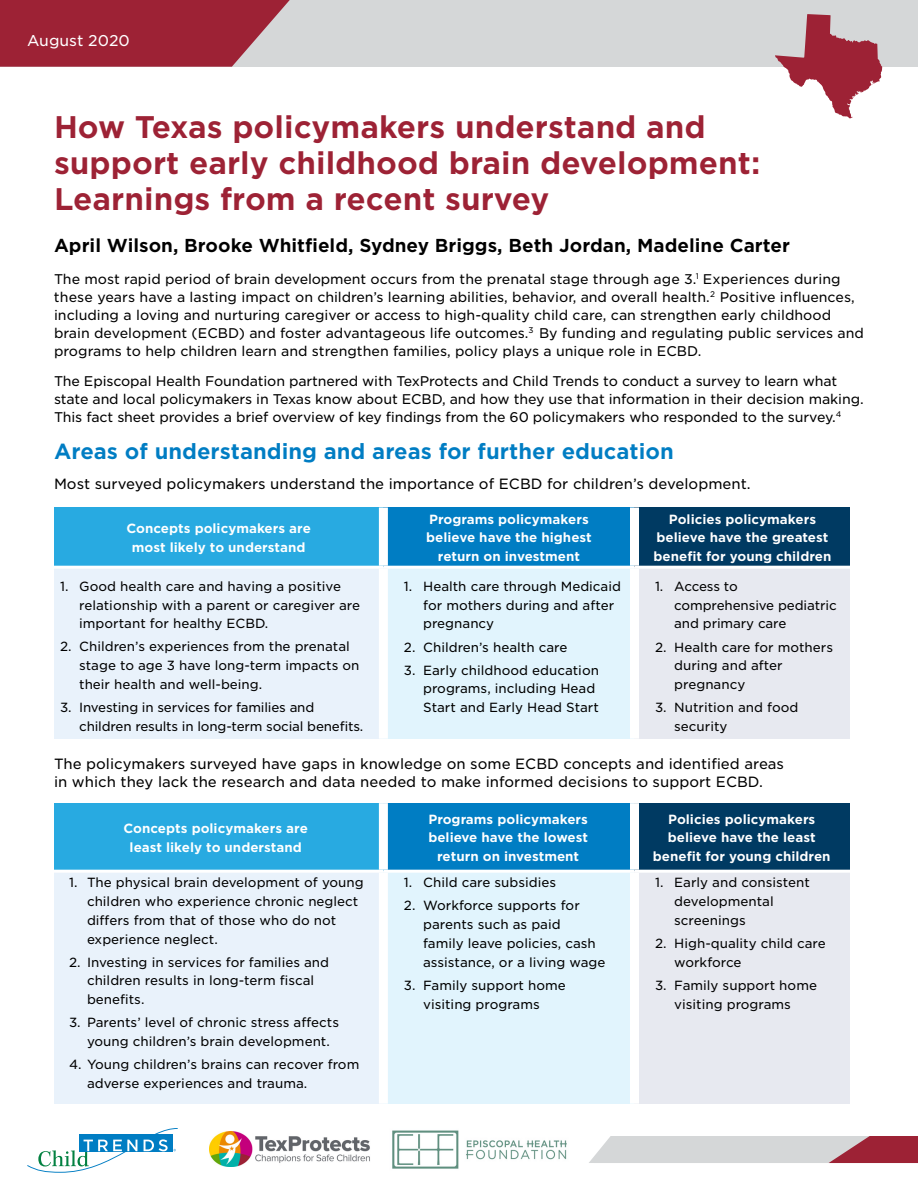
<style>
.page{position:relative;width:918px;height:1188px;background:#fff}
.page>*{position:absolute;margin:0;border:0;box-sizing:border-box;transform-origin:0 0}
.t1{font:700 30px/36px "Gotham S Sm";color:#9d2235}
.t2{font:700 21px "Gotham S Sm";color:#007dc3}
.t3{font:700 18px "Gotham S Sm";color:#000}
.t4{font:15px "Gotham S Sm";color:#fff}
.t5{font:14.25px/18px "Gotham S Sm";color:#000}
.t6{font:13.5px/18px "Gotham S Sm";letter-spacing:-.01em;color:#000}
.t7{font:12.75px/18.8px "Gotham S Sm";color:#000}
.t8{font:700 12.75px/18.8px "Gotham S Sm";color:#fff;text-align:center}
</style>
<div class="page">
<svg style="left:589px;top:1136px;width:329px;height:27px"></svg>
<div style="left:0;top:0;width:918px;height:67px;background:#d5d7d8"></div>
<svg style="left:27px;top:1128px;width:151px;height:45px"></svg>
<svg style="left:0;top:0;width:290px;height:67px"></svg>
<svg style="left:775px;top:14px;width:107px;height:105px"></svg>
<img style="left:210px;top:1131px;width:160px;height:36px">
<div style="left:54px;top:507px;width:329px;height:60px;background:#28aae1"></div>
<div style="left:383px;top:507px;width:251px;height:60px;background:#007dc3"></div>
<div style="left:634px;top:507px;width:216px;height:60px;background:#003a62"></div>
<div style="left:54px;top:567px;width:329px;height:172px;background:#e9f2fb"></div>
<div style="left:383px;top:567px;width:251px;height:172px;background:#e1f4fd"></div>
<div style="left:634px;top:567px;width:216px;height:172px;background:#e7e9f0"></div>
<div style="left:379px;top:507px;width:9px;height:59px;background:#fff"></div>
<div style="left:630px;top:507px;width:9px;height:59px;background:#fff"></div>
<div style="left:379px;top:569px;width:9px;height:170px;background:#fff"></div>
<div style="left:630px;top:569px;width:9px;height:170px;background:#fff"></div>
<hr style="left:54px;top:566px;width:329px;height:3px;background:#fff">
<hr style="left:383px;top:566px;width:251px;height:3px;background:#fff">
<hr style="left:634px;top:566px;width:216px;height:3px;background:#fff">
<div style="left:54px;top:803px;width:329px;height:68px;background:#28aae1"></div>
<div style="left:383px;top:803px;width:251px;height:68px;background:#007dc3"></div>
<div style="left:634px;top:803px;width:216px;height:68px;background:#003a62"></div>
<div style="left:54px;top:871px;width:329px;height:233px;background:#e9f2fb"></div>
<div style="left:383px;top:871px;width:251px;height:233px;background:#e1f4fd"></div>
<div style="left:634px;top:871px;width:216px;height:233px;background:#e7e9f0"></div>
<div style="left:630px;top:803px;width:9px;height:67px;background:#fff"></div>
<div style="left:379px;top:873px;width:9px;height:231px;background:#fff"></div>
<div style="left:630px;top:873px;width:9px;height:231px;background:#fff"></div>
<div style="left:379px;top:803px;width:9px;height:67px;background:#fff"></div>
<hr style="left:54px;top:870px;width:329px;height:3px;background:#fff">
<hr style="left:383px;top:870px;width:251px;height:3px;background:#fff">
<hr style="left:634px;top:870px;width:216px;height:3px;background:#fff">
<img style="left:392px;top:1130px;width:175px;height:39px">
<p class="t4" style="left:27px;top:30px;width:104px">August 2020</p>
<h1 class="t1" style="left:54px;top:109px;width:708px">How Texas policymakers understand and support early childhood brain development:<br>Learnings from a recent survey</h1>
<h3 class="t3" style="left:54px;top:233px;width:738px">April Wilson, Brooke Whitfield, Sydney Briggs, Beth Jordan, Madeline Carter</h3>
<p class="t6" style="left:54px;top:270px;width:812px">The most rapid period of brain development occurs from the prenatal stage through age 3.<sup>1</sup> Experiences during these years have a lasting impact on children’s learning abilities, behavior, and overall health.<sup>2</sup> Positive influences, including a loving and nurturing caregiver or access to high-quality child care, can strengthen early childhood brain development (ECBD) and foster advantageous life outcomes.<sup>3</sup> By funding and regulating public services and programs to help children learn and strengthen families, policy plays a unique role in ECBD.</p>
<p class="t6" style="left:54px;top:372px;width:811px">The Episcopal Health Foundation partnered with TexProtects and Child Trends to conduct a survey to learn what state and local policymakers in Texas know about ECBD, and how they use that information in their decision making.<br>This fact sheet provides a brief overview of key findings from the 60 policymakers who responded to the survey.<sup>4</sup></p>
<h2 class="t2" style="left:54px;top:437px;width:621px">Areas of understanding and areas for further education</h2>
<p class="t5" style="left:54px;top:475px;width:698px">Most surveyed policymakers understand the importance of ECBD for children’s development.</p>
<p class="t8" style="left:127px;top:519px;width:186px">Concepts policymakers are most likely to understand</p>
<p class="t8" style="left:426px;top:510px;width:167px">Programs policymakers believe have the highest return on investment</p>
<p class="t8" style="left:654px;top:510px;width:179px">Policies policymakers believe have the greatest benefit for young children</p>
<p class="t7" style="left:79px;top:577px;width:282px;text-indent:-19px">1. Good health care and having a positive relationship with a parent or caregiver are important for healthy ECBD.</p>
<p class="t7" style="left:79px;top:637px;width:282px;text-indent:-19px">2. Children’s experiences from the prenatal stage to age 3 have long-term impacts on their health and well-being.</p>
<p class="t7" style="left:79px;top:698px;width:286px;text-indent:-19px">3. Investing in services for families and children results in long-term social benefits.</p>
<p class="t7" style="left:423px;top:577px;width:199px;text-indent:-19px">1. Health care through Medicaid for mothers during and after pregnancy</p>
<p class="t7" style="left:404px;top:637px;width:165px">2. Children’s health care</p>
<p class="t7" style="left:423px;top:660px;width:177px;text-indent:-19px">3. Early childhood education programs, including Head<br>Start and Early Head Start</p>
<p class="t7" style="left:674px;top:577px;width:164px;text-indent:-19px">1. Access to comprehensive pediatric and primary care</p>
<p class="t7" style="left:674px;top:637px;width:160px;text-indent:-19px">2. Health care for mothers during and after pregnancy</p>
<p class="t7" style="left:674px;top:698px;width:126px;text-indent:-19px">3. Nutrition and food security</p>
<p class="t5" style="left:54px;top:755px;width:732px">The policymakers surveyed have gaps in knowledge on some ECBD concepts and identified areas in which they lack the research and data needed to make informed decisions to support ECBD.</p>
<p class="t8" style="left:124px;top:819px;width:186px">Concepts policymakers are least likely to understand</p>
<p class="t8" style="left:428px;top:809px;width:161px">Programs policymakers believe have the lowest return on investment</p>
<p class="t8" style="left:653px;top:809px;width:179px">Policies policymakers believe have the least benefit for young children</p>
<p class="t7" style="left:87px;top:873px;width:278px;text-indent:-18px">1. The physical brain development of young children who experience chronic neglect differs from that of those who do not experience neglect.</p>
<p class="t7" style="left:87px;top:952px;width:244px;text-indent:-18px">2. Investing in services for families and children results in long-term fiscal benefits.</p>
<p class="t7" style="left:87px;top:1013px;width:254px;text-indent:-18px">3. Parents’ level of chronic stress affects young children’s brain development.</p>
<p class="t7" style="left:87px;top:1055px;width:274px;text-indent:-18px">4. Young children’s brains can recover from adverse experiences and trauma.</p>
<p class="t7" style="left:404px;top:873px;width:154px">1. Child care subsidies</p>
<p class="t7" style="left:423px;top:896px;width:184px;text-indent:-19px">2. Workforce supports for parents such as paid<br>family leave policies, cash assistance, or a living wage</p>
<p class="t7" style="left:404px;top:976px;width:163px;text-align:center">3. Family support home visiting programs</p>
<p class="t7" style="left:674px;top:873px;width:137px;text-indent:-19px">1. Early and consistent developmental screenings</p>
<p class="t7" style="left:674px;top:934px;width:153px;text-indent:-19px">2. High-quality child care workforce</p>
<p class="t7" style="left:655px;top:976px;width:163px;text-align:center">3. Family support home visiting programs</p>
</div>
